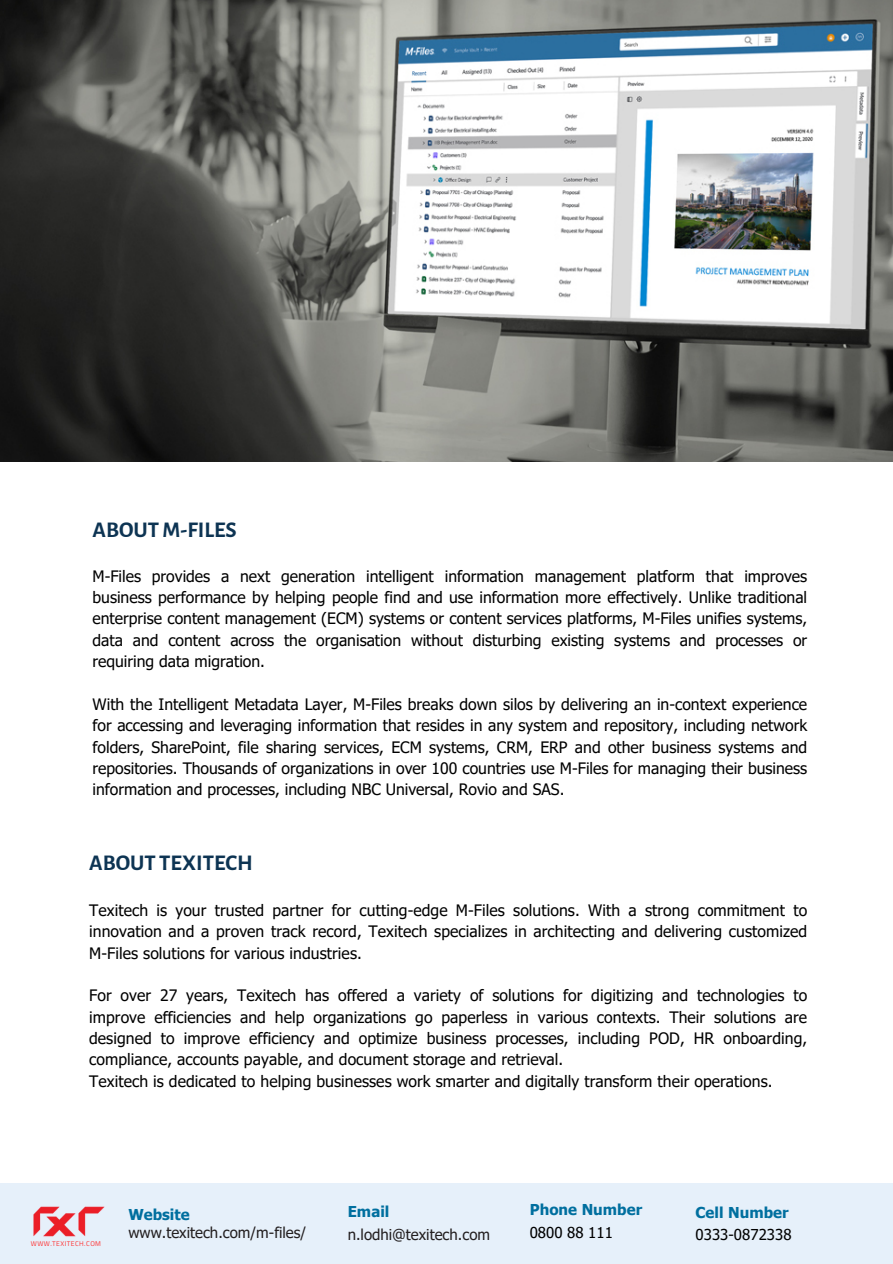
<style>
.page{position:relative;width:893px;height:1264px;background:#fff}
.page>*{position:absolute;margin:0;border:0;box-sizing:border-box;transform-origin:0 0}
.t1{font:700 22.5px "Alegreya Sans";color:#0d3453}
.t2{font:15.75px/21.3px "Tahoma";letter-spacing:.005em;color:#000;text-align:justify}
.t3{font:15px "Tahoma";color:#231f20}
.t4{font:700 15px "Tahoma";letter-spacing:.005em;color:#006f9f}
.t5{font:15px "Tahoma";letter-spacing:.005em;color:#000}
.t6{font:6.9px "Titillium Web";letter-spacing:.06em;color:#ff3131}
</style>
<div class="page">
<div style="left:0;top:1182px;width:892px;height:81px;background:#e6f0fa"></div>
<img style="left:0;top:0;width:892px;height:461px">
<img style="left:33px;top:1206px;width:71px;height:31px">
<p class="t1" style="left:92px;top:519px;width:146px">ABOUTM-FILES</p>
<p class="t2" style="left:92px;top:564px;width:716px">M-Files provides a next generation intelligent information management platform that improves business performance by helping people find and use information more effectively. Unlike traditional enterprise content management (ECM) systems or content services platforms, M-Files unifies systems, data and content across the organisation without disturbing existing systems and processes or requiring data migration.</p>
<h1 class="t2" style="left:92px;top:693px;width:716px">With the Intelligent Metadata Layer, M-Files breaks down silos by delivering an in-context experience for accessing and leveraging information that resides in any system and repository, including network folders, SharePoint, file sharing services, ECM systems, CRM, ERP and other business systems and repositories. Thousands of organizations in over 100 countries use M-Files for managing their business information and processes, including NBC Universal, Rovio and SAS.</h1>
<p class="t1" style="left:89px;top:851px;width:165px">ABOUT TEXITECH</p>
<p class="t2" style="left:89px;top:898px;width:719px">Texitech is your trusted partner for cutting-edge M-Files solutions. With a strong commitment to innovation and a proven track record, Texitech specializes in architecting and delivering customized M-Files solutions for various industries.</p>
<p class="t2" style="left:89px;top:984px;width:719px">For over 27 years, Texitech has offered a variety of solutions for digitizing and technologies to improve efficiencies and help organizations go paperless in various contexts. Their solutions are designed to improve efficiency and optimize business processes, including POD, HR onboarding, compliance, accounts payable, and document storage and retrieval.</p>
<p class="t2" style="left:89px;top:1069px;width:684px">Texitech is dedicated to helping businesses work smarter and digitally transform their operations.</p>
<p class="t6" style="left:31px;top:1237px;width:72px">WWW.TEXITECH.COM</p>
<p class="t4" style="left:128px;top:1204px;width:63px">Website</p>
<p class="t3" style="left:128px;top:1222px;width:179px">www.texitech.com/m-files/</p>
<p class="t4" style="left:347px;top:1202px;width:43px">Email</p>
<p class="t3" style="left:347px;top:1224px;width:144px">n.lodhi@texitech.com</p>
<p class="t4" style="left:529px;top:1200px;width:114px">Phone Number</p>
<p class="t5" style="left:529px;top:1222px;width:85px">0800 88 111</p>
<p class="t4" style="left:695px;top:1203px;width:95px">Cell Number</p>
<h1 class="t5" style="left:695px;top:1224px;width:97px">0333-0872338</h1>
</div>
